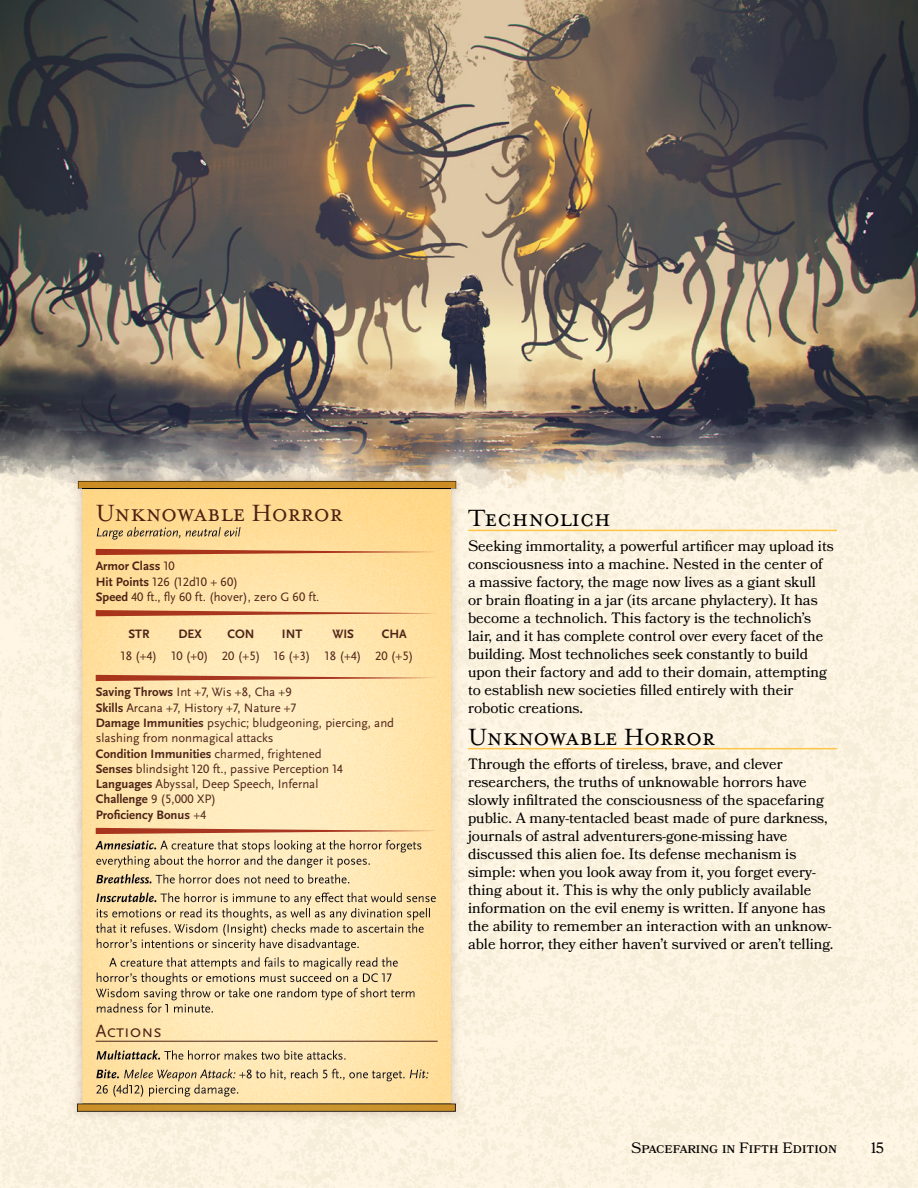
<style>
.page{position:relative;width:918px;height:1188px;background:#fff}
.page>*{position:absolute;margin:0;border:0;box-sizing:border-box;transform-origin:0 0}
.Header_2{font:27px "Mrs Eaves OT";color:#000}
.t1{font:27px "Mrs Eaves OT";letter-spacing:-.005em;color:#4e261b}
.t2{font:18px "Scala Sans Pro";color:#4e261b}
.Body{font:15px/18px "Bookmania";color:#000}
.t3{font:12.75px/15.3px "Scala Sans Pro";color:#4e261b}
.t4{font:700 12.75px "Scala Sans Pro";color:#4e261b}
.s1{font-weight:700}
</style>
<div class="page">
<div style="left:0;top:510px;width:918px;height:678px;background:#fcf3e1"></div>
<img style="left:0;top:0;width:918px;height:510px">
<div style="left:64px;top:469px;width:405px;height:655px;background:#ffc546;opacity:.5"></div>
<hr style="left:468px;top:530px;width:369px;height:1px;background:#ffc546">
<hr style="left:468px;top:748px;width:369px;height:1px;background:#ffc546">
<h1 class="t1" style="left:96px;top:498px;width:248px">Unknowable Horror</h1>
<p class="t3" style="left:96px;top:559px;width:225px"><span class="s1">Armor Class</span> 10<br><span class="s1">Hit Points</span> 126 (12d10 + 60)<br><span class="s1">Speed</span> 40 ft., fly 60 ft. (hover), zero G 60 ft.</p>
<p class="t4" style="left:128px;top:627px;width:23px">STR</p>
<p class="t4" style="left:178px;top:627px;width:25px">DEX</p>
<p class="t4" style="left:228px;top:627px;width:29px">CON</p>
<p class="t4" style="left:282px;top:627px;width:22px">INT</p>
<p class="t4" style="left:332px;top:627px;width:23px">WIS</p>
<p class="t4" style="left:382px;top:627px;width:27px">CHA</p>
<p class="t3" style="left:121px;top:648px;width:294px">18 (+4) 10 (+0) 20 (+5) 16 (+3) 18 (+4) 20 (+5)</p>
<p class="t3" style="left:96px;top:685px;width:300px"><span class="s1">Saving Throws</span> Int +7, Wis +8, Cha +9<br><span class="s1">Skills</span> Arcana +7, History +7, Nature +7<br><span class="s1">Damage Immunities</span> psychic; bludgeoning, piercing, and slashing from nonmagical attacks<br><span class="s1">Condition Immunities</span> charmed, frightened<br><span class="s1">Senses</span> blindsight 120 ft., passive Perception 14<br><span class="s1">Languages</span> Abyssal, Deep Speech, Infernal<br><span class="s1">Challenge</span> 9 (5,000 XP)<br><span class="s1">Proficiency Bonus</span> +4</p>
<p class="t2" style="left:96px;top:1021px;width:68px">Actions</p>
<p class="Header_2" style="left:468px;top:504px;width:144px">Technolich</p>
<p class="Body" style="left:468px;top:537px;width:367px">Seeking immortality, a powerful artificer may upload its consciousness into a machine. Nested in the center of a massive factory, the mage now lives as a giant skull or brain floating in a jar (its arcane phylactery). It has become a technolich. This factory is the technolich’s lair, and it has complete control over every facet of the building. Most technoliches seek constantly to build upon their factory and add to their domain, attempting to establish new societies filled entirely with their robotic creations.</p>
<p class="Header_2" style="left:468px;top:722px;width:248px">Unknowable Horror</p>
<p class="Body" style="left:468px;top:755px;width:367px">Through the efforts of tireless, brave, and clever researchers, the truths of unknowable horrors have slowly infiltrated the consciousness of the spacefaring public. A many-tentacled beast made of pure darkness, journals of astral adventurers-gone-missing have discussed this alien foe. Its defense mechanism is simple: when you look away from it, you forget every&shy;thing about it. This is why the only publicly available information on the evil enemy is written. If anyone has the ability to remember an interaction with an unknow&shy;able horror, they either haven’t survived or aren’t telling.</p>
<p class="Body" style="left:631px;top:1139px;width:207px">Spacefaring in Fifth Edition</p>
<p class="Body" style="left:871px;top:1139px;width:14px">15</p>
</div>
